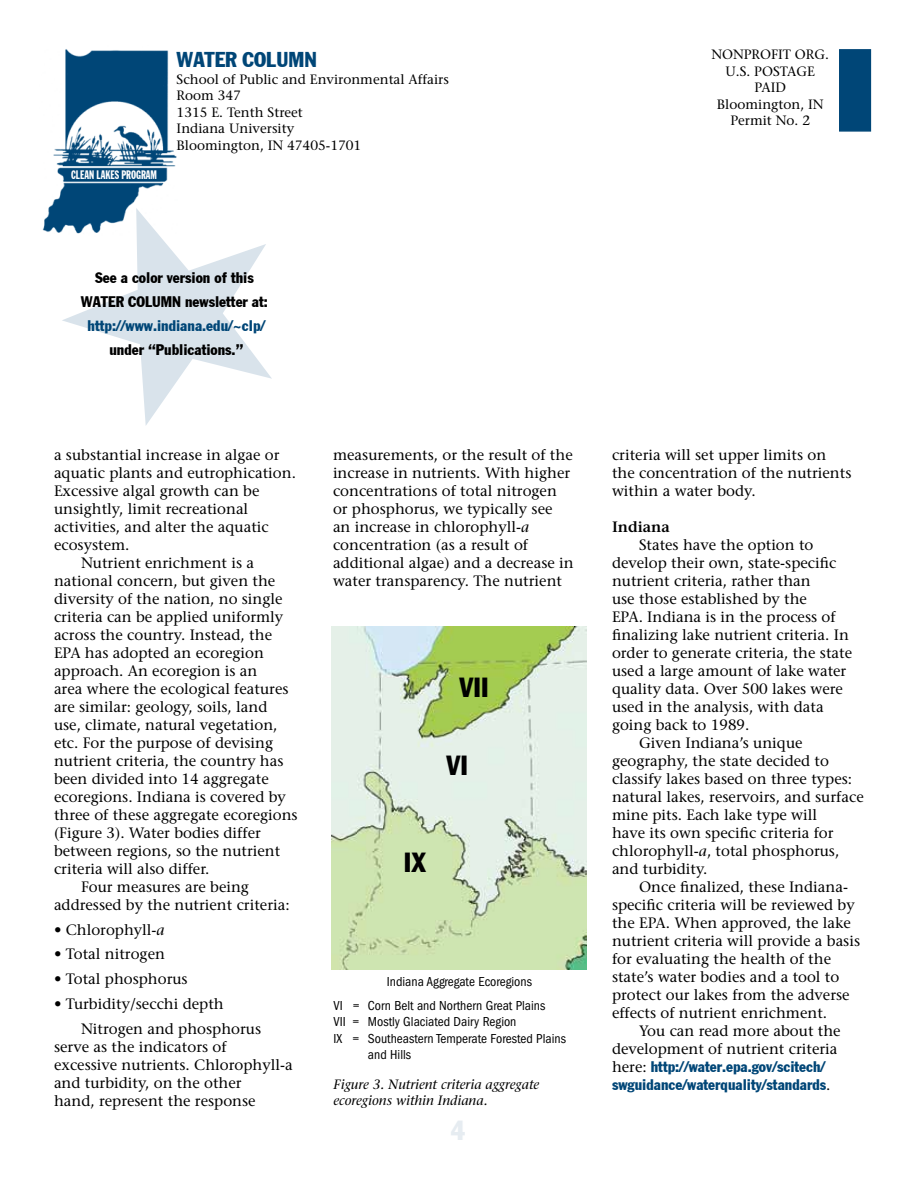
<style>
.page{position:relative;width:918px;height:1188px;background:#fff}
.page>*{position:absolute;margin:0;border:0;box-sizing:border-box;transform-origin:0 0}
.t1{font:27px "Jack Condensed";color:#000}
.t2{font:27px "Jack Condensed";color:#e6ecf1}
.t3{font:21px "Jack Condensed";color:#004677}
.t4{font:15px/18px "Stone Serif";color:#000}
.t5{font:15px/18px "Jack Condensed";color:#004677}
.t6{font:15px/24px "Jack Condensed";color:#000}
.t7{font:600 15px "Stone Serif";color:#000}
.t8{font:13.5px/16.5px "Stone Serif";color:#000}
.t9{font:condensed 13.5px/23.2px "Franklin Gothic";color:#000}
.t10{font:italic 13.5px/16.5px "Stone Serif";color:#000}
.t11{font:12px "Jack Extra Cond";color:#fff}
.s1{font-style:italic}
.s2{font-family:"Stone Serif";color:#000}
</style>
<div class="page">
<img style="left:332px;top:627px;width:254px;height:343px">
<img style="left:42px;top:49px;width:135px;height:184px">
<div style="left:839px;top:49px;width:32px;height:83px;background:#004677"></div>
<div style="left:66px;top:169px;width:95px;height:12px;background:#004677"></div>
<svg style="left:62px;top:208px;width:210px;height:217px"></svg>
<p class="t11" style="left:71px;top:168px;width:87px">CLEAN LAKES PROGRAM</p>
<h2 class="t3" style="left:177px;top:47px;width:142px">WATER COLUMN</h2>
<p class="t8" style="left:177px;top:71px;width:274px">School of Public and Environmental Affairs<br>Room 347<br>1315 E. Tenth Street<br>Indiana University<br>Bloomington, IN 47405-1701</p>
<p class="t6" style="left:81px;top:265px;width:174px;text-indent:14px">See a color version of this<br>Water</p>
<p class="t6" style="left:128px;top:289px;width:19px">Column</p>
<p class="t6" style="left:185px;top:289px;width:84px">newsletter at:</p>
<p class="t5" style="left:88px;top:316px;width:179px">http://www.indiana.edu/~clp/</p>
<p class="t6" style="left:109px;top:337px;width:136px">under “Publications.”</p>
<p class="t4" style="left:54px;top:446px;width:227px">a substantial increase in algae or</p>
<p class="t4" style="left:54px;top:464px;width:244px">aquatic plants and eutrophication.</p>
<p class="t4" style="left:54px;top:482px;width:207px">Excessive algal growth can be</p>
<p class="t4" style="left:54px;top:500px;width:196px">unsightly, limit recreational</p>
<p class="t4" style="left:54px;top:518px;width:216px">activities, and alter the aquatic</p>
<p class="t4" style="left:54px;top:536px;width:77px">ecosystem.</p>
<p class="t4" style="left:81px;top:554px;width:175px">Nutrient enrichment is a</p>
<p class="t4" style="left:54px;top:572px;width:223px">national concern, but given the</p>
<p class="t4" style="left:54px;top:590px;width:230px">diversity of the nation, no single</p>
<p class="t4" style="left:54px;top:608px;width:231px">criteria can be applied uniformly</p>
<p class="t4" style="left:54px;top:626px;width:220px">across the country. Instead, the</p>
<p class="t4" style="left:54px;top:644px;width:211px">EPA has adopted an ecoregion</p>
<p class="t4" style="left:54px;top:662px;width:205px">approach. An ecoregion is an</p>
<p class="t4" style="left:54px;top:680px;width:236px">area where the ecological features</p>
<p class="t4" style="left:54px;top:698px;width:215px">are similar: geology, soils, land</p>
<p class="t4" style="left:54px;top:716px;width:225px">use, climate, natural vegetation,</p>
<p class="t4" style="left:54px;top:734px;width:221px">etc. For the purpose of devising</p>
<p class="t4" style="left:54px;top:752px;width:231px">nutrient criteria, the country has</p>
<p class="t4" style="left:54px;top:770px;width:216px">been divided into 14 aggregate</p>
<p class="t4" style="left:54px;top:788px;width:233px">ecoregions. Indiana is covered by</p>
<p class="t4" style="left:54px;top:806px;width:245px">three of these aggregate ecoregions</p>
<p class="t4" style="left:54px;top:824px;width:208px">(Figure 3). Water bodies differ</p>
<p class="t4" style="left:54px;top:842px;width:228px">between regions, so the nutrient</p>
<p class="t4" style="left:54px;top:860px;width:157px">criteria will also differ.</p>
<p class="t4" style="left:81px;top:878px;width:169px">Four measures are being</p>
<p class="t4" style="left:54px;top:896px;width:237px">addressed by the nutrient criteria:</p>
<p class="t4" style="left:54px;top:920px;width:112px">• Chlorophyll-<span class="s1">a</span></p>
<p class="t4" style="left:54px;top:945px;width:112px">• Total nitrogen</p>
<p class="t4" style="left:54px;top:970px;width:135px">• Total phosphorus</p>
<p class="t4" style="left:81px;top:991px;width:182px;line-height:24.8px;text-indent:-27px">• Turbidity/secchi depth<br>Nitrogen and phosphorus</p>
<p class="t4" style="left:54px;top:1037px;width:240px">serve as the indicators of excessive nutrients. Chlorophyll-a and turbidity, on the other<br>hand, represent the response</p>
<p class="t4" style="left:333px;top:446px;width:242px">measurements, or the result of the increase in nutrients. With higher concentrations of total nitrogen or phosphorus, we typically see an increase in chlorophyll-<span class="s1">a </span>concentration (as a result of additional algae) and a decrease in water transparency. The nutrient</p>
<h1 class="t1" style="left:459px;top:671px;width:31px">VII</h1>
<h1 class="t1" style="left:446px;top:749px;width:23px">VI</h1>
<h1 class="t1" style="left:404px;top:846px;width:24px">IX</h1>
<p class="t9" style="left:333px;top:970px;width:213px;text-indent:53px">Indiana Aggregate Ecoregions<br>VI = Corn Belt and Northern Great Plains</p>
<p class="t9" style="left:333px;top:1010px;width:185px">VII = Mostly Glaciated Dairy Region</p>
<p class="t9" style="left:333px;top:1027px;width:234px">IX = Southeastern Temperate Forested Plains</p>
<p class="t9" style="left:368px;top:1043px;width:45px">and Hills</p>
<p class="t10" style="left:333px;top:1076px;width:207px">Figure 3. Nutrient criteria aggregate ecoregions within Indiana.</p>
<h1 class="t2" style="left:451px;top:1114px;width:16px">4</h1>
<p class="t8" style="left:711px;top:46px;width:119px;text-align:center">NONPROFIT ORG.<br>U.S. POSTAGE<br>PAID<br>Bloomington, IN<br>Permit No. 2</p>
<p class="t4" style="left:612px;top:446px;width:241px">criteria will set upper limits on the concentration of the nutrients within a water body.</p>
<p class="t7" style="left:612px;top:518px;width:59px">Indiana</p>
<p class="t4" style="left:639px;top:536px;width:176px">States have the option to</p>
<p class="t4" style="left:612px;top:554px;width:226px">develop their own, state-specific</p>
<p class="t4" style="left:612px;top:572px;width:200px">nutrient criteria, rather than</p>
<p class="t4" style="left:612px;top:590px;width:197px">use those established by the</p>
<p class="t4" style="left:612px;top:608px;width:225px">EPA. Indiana is in the process of</p>
<p class="t4" style="left:612px;top:626px;width:238px">finalizing lake nutrient criteria. In</p>
<p class="t4" style="left:612px;top:644px;width:242px">order to generate criteria, the state</p>
<p class="t4" style="left:612px;top:662px;width:236px">used a large amount of lake water</p>
<p class="t4" style="left:612px;top:680px;width:233px">quality data. Over 500 lakes were</p>
<p class="t4" style="left:612px;top:698px;width:213px">used in the analysis, with data</p>
<p class="t4" style="left:612px;top:716px;width:139px">going back to 1989.</p>
<p class="t4" style="left:639px;top:734px;width:165px">Given Indiana’s unique</p>
<p class="t4" style="left:612px;top:752px;width:219px">geography, the state decided to</p>
<p class="t4" style="left:612px;top:770px;width:242px">classify lakes based on three types:</p>
<p class="t4" style="left:612px;top:788px;width:253px">natural lakes, reservoirs, and surface</p>
<p class="t4" style="left:612px;top:806px;width:207px">mine pits. Each lake type will</p>
<p class="t4" style="left:612px;top:824px;width:223px">have its own specific criteria for</p>
<p class="t4" style="left:612px;top:842px;width:229px">chlorophyll-<span class="s1">a</span>, total phosphorus,</p>
<p class="t4" style="left:612px;top:860px;width:97px">and turbidity.</p>
<p class="t4" style="left:639px;top:878px;width:211px">Once finalized, these Indiana-</p>
<p class="t4" style="left:612px;top:896px;width:244px">specific criteria will be reviewed by</p>
<p class="t4" style="left:612px;top:914px;width:240px">the EPA. When approved, the lake</p>
<p class="t4" style="left:612px;top:932px;width:250px">nutrient criteria will provide a basis</p>
<p class="t4" style="left:612px;top:950px;width:221px">for evaluating the health of the</p>
<p class="t4" style="left:612px;top:968px;width:229px">state’s water bodies and a tool to</p>
<p class="t4" style="left:612px;top:986px;width:239px">protect our lakes from the adverse</p>
<p class="t4" style="left:612px;top:1004px;width:217px">effects of nutrient enrichment.</p>
<p class="t4" style="left:639px;top:1022px;width:203px">You can read more about the</p>
<p class="t4" style="left:612px;top:1040px;width:227px">development of nutrient criteria</p>
<p class="t5" style="left:612px;top:1057px;width:220px"><span class="s2">here:</span> http://water.epa.gov/scitech/ swguidance/waterquality/standards<span class="s2">.</span></p>
</div>
